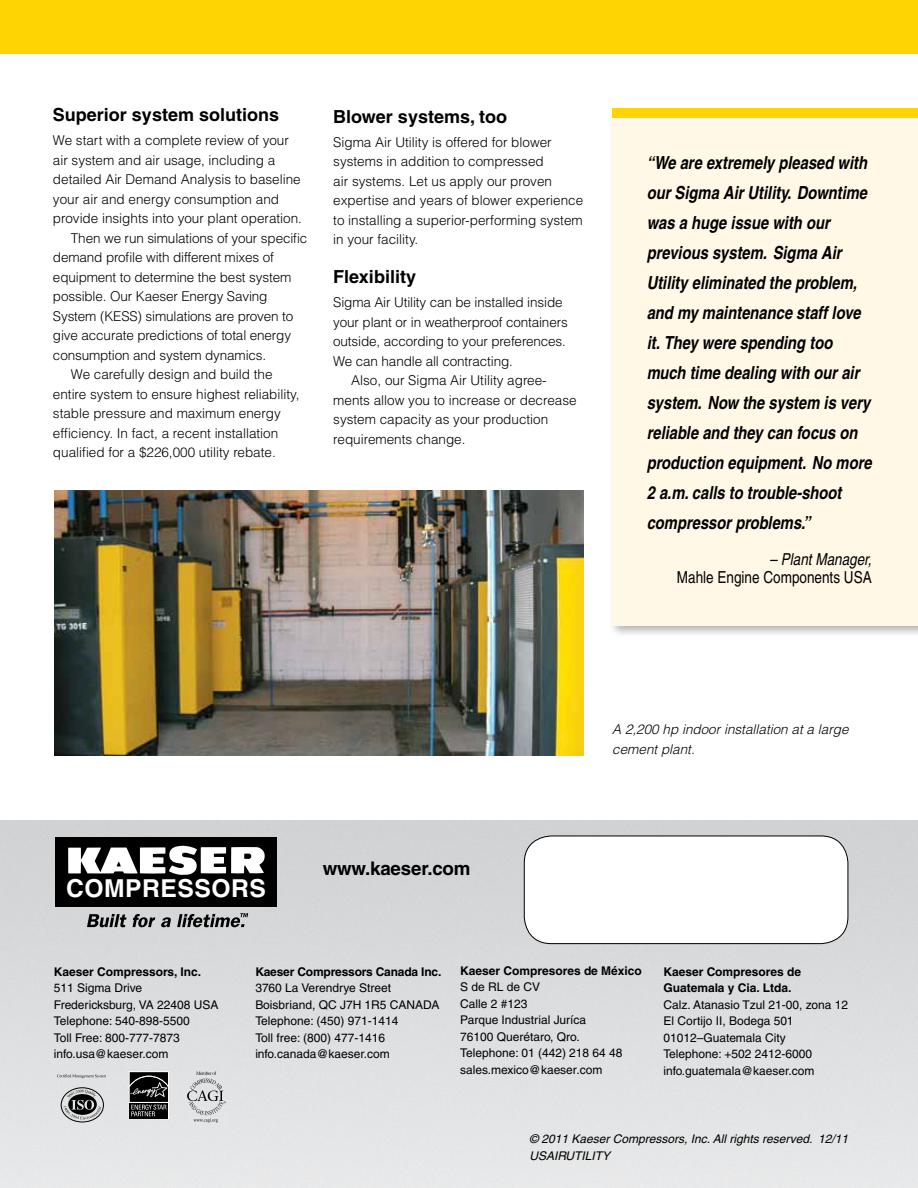
<style>
.page{position:relative;width:918px;height:1188px;background:#fff}
.page>*{position:absolute;margin:0;border:0;box-sizing:border-box;transform-origin:0 0}
.t1{font:700 24.75px "Helvetica";letter-spacing:.02em;color:#fff}
.t2{font:700 18.75px "Helvetica";letter-spacing:-.01em;color:#000}
.t3{font:italic 700 condensed 18px/30px "Helvetica";color:#000}
.t4{font:700 18px "Helvetica";color:#000}
.t5{font:condensed 16.5px "Helvetica";color:#000}
.t6{font:italic condensed 16.5px "Helvetica";color:#000}
.t7{font:300 13.5px/19.5px "Helvetica";color:#000}
.t8{font:italic 300 13.5px/19.5px "Helvetica";color:#000}
.t9{font:12px/16.5px "Helvetica";color:#000}
.t10{font:700 12px/16.5px "Helvetica";color:#000}
.t11{font:italic 12px/16.5px "Helvetica";color:#000}
</style>
<div class="page">
<div style="left:0;top:0;width:918px;height:54px;background:#ffd400"></div>
<div style="left:609px;top:110px;width:309px;height:528px;background:#000;opacity:.3"></div>
<div style="left:612px;top:114px;width:306px;height:512px;background:#fff8e6"></div>
<div style="left:612px;top:108px;width:306px;height:9px;background:#ffd400"></div>
<img style="left:54px;top:490px;width:530px;height:266px">
<img style="left:0;top:820px;width:918px;height:368px">
<div style="left:55px;top:837px;width:222px;height:70px;background:#000"></div>
<svg style="left:68px;top:845px;width:197px;height:30px"></svg>
<svg style="left:87px;top:914px;width:40px;height:13px"></svg>
<svg style="left:133px;top:914px;width:22px;height:13px"></svg>
<svg style="left:161px;top:917px;width:10px;height:10px"></svg>
<svg style="left:177px;top:913px;width:71px;height:14px"></svg>
<svg style="left:187px;top:1071px;width:39px;height:52px;background:#c8c9ca"></svg>
<div style="left:61px;top:1088px;width:43px;height:34px;border:1px solid #000;border-radius:50%"></div>
<svg style="left:64px;top:1090px;width:37px;height:29px"></svg>
<svg style="left:57px;top:1074px;width:48px;height:4px"></svg>
<svg style="left:129px;top:1071px;width:40px;height:48px;background:#373737"></svg>
<div style="left:524px;top:836px;width:324px;height:108px;background:#fff;border-radius:27px"></div>
<div style="left:524px;top:836px;width:324px;height:108px;border:1px solid #000;border-radius:27px"></div>
<h3 class="t4" style="left:53px;top:104px;width:228px">Superior system solutions</h3>
<p class="t7" style="left:53px;top:131px;width:238px">We start with a complete review of your</p>
<p class="t7" style="left:53px;top:150px;width:224px">air system and air usage, including a</p>
<p class="t7" style="left:53px;top:170px;width:249px">detailed Air Demand Analysis to baseline</p>
<p class="t7" style="left:53px;top:189px;width:228px">your air and energy consumption and</p>
<p class="t7" style="left:53px;top:209px;width:251px">provide insights into your plant operation.</p>
<p class="t7" style="left:71px;top:228px;width:238px">Then we run simulations of your specific</p>
<p class="t7" style="left:53px;top:248px;width:222px">demand profile with different mixes of</p>
<p class="t7" style="left:53px;top:267px;width:240px">equipment to determine the best system</p>
<p class="t7" style="left:53px;top:287px;width:216px">possible. Our Kaeser Energy Saving</p>
<p class="t7" style="left:53px;top:306px;width:242px">System (KESS) simulations are proven to</p>
<p class="t7" style="left:53px;top:326px;width:240px">give accurate predictions of total energy</p>
<p class="t7" style="left:53px;top:345px;width:215px">consumption and system dynamics.</p>
<p class="t7" style="left:71px;top:365px;width:203px">We carefully design and build the</p>
<p class="t7" style="left:53px;top:384px;width:248px">entire system to ensure highest reliability,</p>
<p class="t7" style="left:53px;top:404px;width:229px">stable pressure and maximum energy</p>
<p class="t7" style="left:53px;top:423px;width:227px">efficiency. In fact, a recent installation</p>
<p class="t7" style="left:53px;top:443px;width:224px">qualified for a $226,000 utility rebate.</p>
<h3 class="t4" style="left:333px;top:106px;width:176px">Blower systems, too</h3>
<p class="t7" style="left:333px;top:132px;width:252px">Sigma Air Utility is offered for blower systems in addition to compressed<br>air systems. Let us apply our proven expertise and years of blower experience to installing a superior-performing system in your facility.</p>
<h3 class="t4" style="left:333px;top:266px;width:84px">Flexibility</h3>
<p class="t7" style="left:333px;top:293px;width:231px">Sigma Air Utility can be installed inside</p>
<p class="t7" style="left:333px;top:312px;width:236px">your plant or in weatherproof containers</p>
<p class="t7" style="left:333px;top:332px;width:234px">outside, according to your preferences.</p>
<p class="t7" style="left:333px;top:351px;width:181px">We can handle all contracting.</p>
<p class="t7" style="left:351px;top:371px;width:197px">Also, our Sigma Air Utility agree-</p>
<p class="t7" style="left:333px;top:390px;width:245px">ments allow you to increase or decrease</p>
<p class="t7" style="left:333px;top:410px;width:217px">system capacity as your production</p>
<p class="t7" style="left:333px;top:429px;width:134px">requirements change.</p>
<p class="t3" style="left:647px;top:147px;width:226px">“We are extremely pleased with our Sigma Air Utility. Downtime was a huge issue with our previous system. Sigma Air<br>Utility eliminated the problem, and my maintenance staff love it. They were spending too much time dealing with our air system. Now the system is very reliable and they can focus on production equipment. No more<br>2 a.m. calls to trouble-shoot compressor problems.”</p>
<p class="t6" style="left:770px;top:550px;width:104px">– Plant Manager,</p>
<p class="t5" style="left:677px;top:568px;width:196px">Mahle Engine Components USA</p>
<h1 class="t1" style="left:66px;top:873px;width:201px">COMPRESSORS</h1>
<h2 class="t2" style="left:323px;top:857px;width:149px">www.kaeser.com</h2>
<p class="t8" style="left:612px;top:719px;width:238px">A 2,200 hp indoor installation at a large cement plant.</p>
<p class="t10" style="left:54px;top:963px;width:149px">Kaeser Compressors, Inc.</p>
<p class="t9" style="left:54px;top:980px;width:166px">511 Sigma Drive<br>Fredericksburg, VA 22408 USA<br>Telephone: 540-898-5500<br>Toll Free: 800-777-7873 info.usa@kaeser.com</p>
<p class="t10" style="left:255px;top:963px;width:187px">Kaeser Compressors Canada Inc.</p>
<p class="t9" style="left:255px;top:980px;width:186px">3760 La Verendrye Street<br>Boisbriand, QC J7H 1R5 CANADA<br>Telephone: (450) 971-1414<br>Toll free: (800) 477-1416 info.canada@kaeser.com</p>
<p class="t10" style="left:460px;top:962px;width:183px">Kaeser Compresores de México</p>
<p class="t9" style="left:460px;top:979px;width:164px">S de RL de CV<br>Calle 2 #123<br>Parque Industrial Juríca<br>76100 Querétaro, Qro.<br>Telephone: 01 (442) 218 64 48 sales.mexico@kaeser.com</p>
<p class="t10" style="left:663px;top:963px;width:139px">Kaeser Compresores de<br>Guatemala y Cia. Ltda.</p>
<p class="t9" style="left:663px;top:996px;width:186px">Calz. Atanasio Tzul 21-00, zona 12<br>El Cortijo II, Bodega 501<br>01012–Guatemala City<br>Telephone: +502 2412-6000 info.guatemala@kaeser.com</p>
<p class="t11" style="left:529px;top:1131px;width:320px">© 2011 Kaeser Compressors, Inc. All rights reserved. 12/11<br>USAIRUTILITY</p>
</div>
